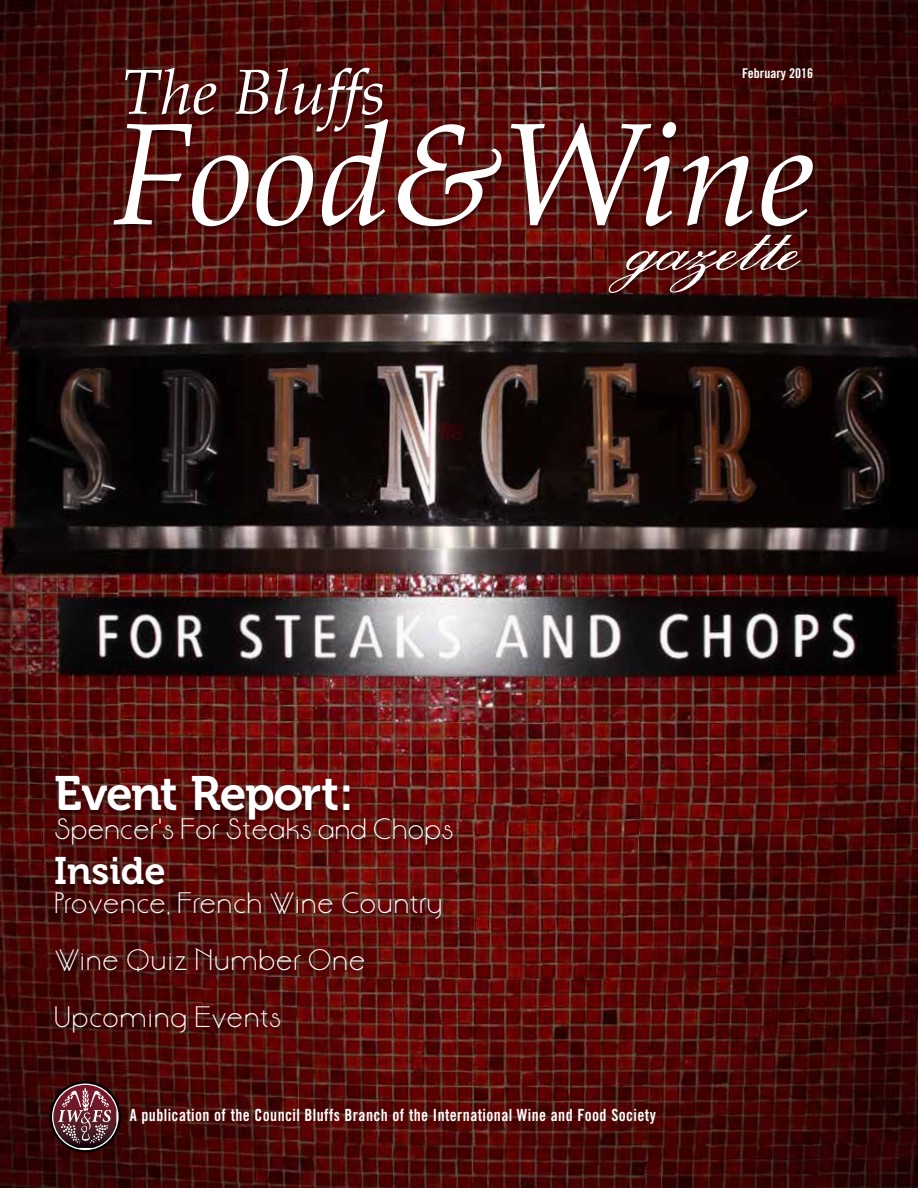
<style>
.page{position:relative;width:918px;height:1188px;background:#fff}
.page>*{position:absolute;margin:0;border:0;box-sizing:border-box;transform-origin:0 0}
.t1{font:48px "Museo 700";letter-spacing:-.03em;color:#fff}
.t2{font:38.1px "Museo 700";color:#fff}
.t3{font:26.25px/57px "Aase Font";letter-spacing:.02em;color:#fff}
.t4{font:26.25px "Aase Font";color:#fff}
.t5{font:16.8px "Trade Gothic Bold Cond Twenty";letter-spacing:.025em;color:#fff;scale:.94 1}
.t6{font:13.5px "Trade Gothic Bold Cond Twenty";color:#fff}
</style>
<div class="page">
<img style="left:0;top:0;width:918px;height:1188px">
<div style="left:110px;top:68px;width:706px;height:232px;background:#000;opacity:.4"></div>
<svg style="left:609px;top:235px;width:192px;height:58px"></svg>
<svg style="left:113px;top:68px;width:275px;height:158px"></svg>
<svg style="left:398px;top:124px;width:104px;height:102px"></svg>
<svg style="left:511px;top:122px;width:165px;height:104px"></svg>
<svg style="left:683px;top:156px;width:70px;height:70px"></svg>
<svg style="left:762px;top:155px;width:51px;height:71px"></svg>
<div style="left:51px;top:775px;width:406px;height:265px;background:#000;opacity:.5"></div>
<svg style="left:50px;top:1081px;width:71px;height:71px"></svg>
<svg style="left:52px;top:1084px;width:67px;height:66px"></svg>
<svg style="left:53px;top:1085px;width:63px;height:63px"></svg>
<p class="t6" style="left:742px;top:65px;width:73px">February 2016</p>
<h1 class="t1" style="left:54px;top:767px;width:301px">Event Report:</h1>
<h3 class="t4" style="left:54px;top:813px;width:401px">Spencer's For Steaks and Chops</h3>
<h2 class="t2" style="left:54px;top:850px;width:113px">Inside</h2>
<h3 class="t3" style="left:54px;top:875px;width:390px">Provence, French Wine Country<br>Wine Quiz Number One<br>Upcoming Events</h3>
<p class="t5" style="left:130px;top:1104px;width:561px">A publication of the Council Bluffs Branch of the International Wine and Food Society</p>
</div>
